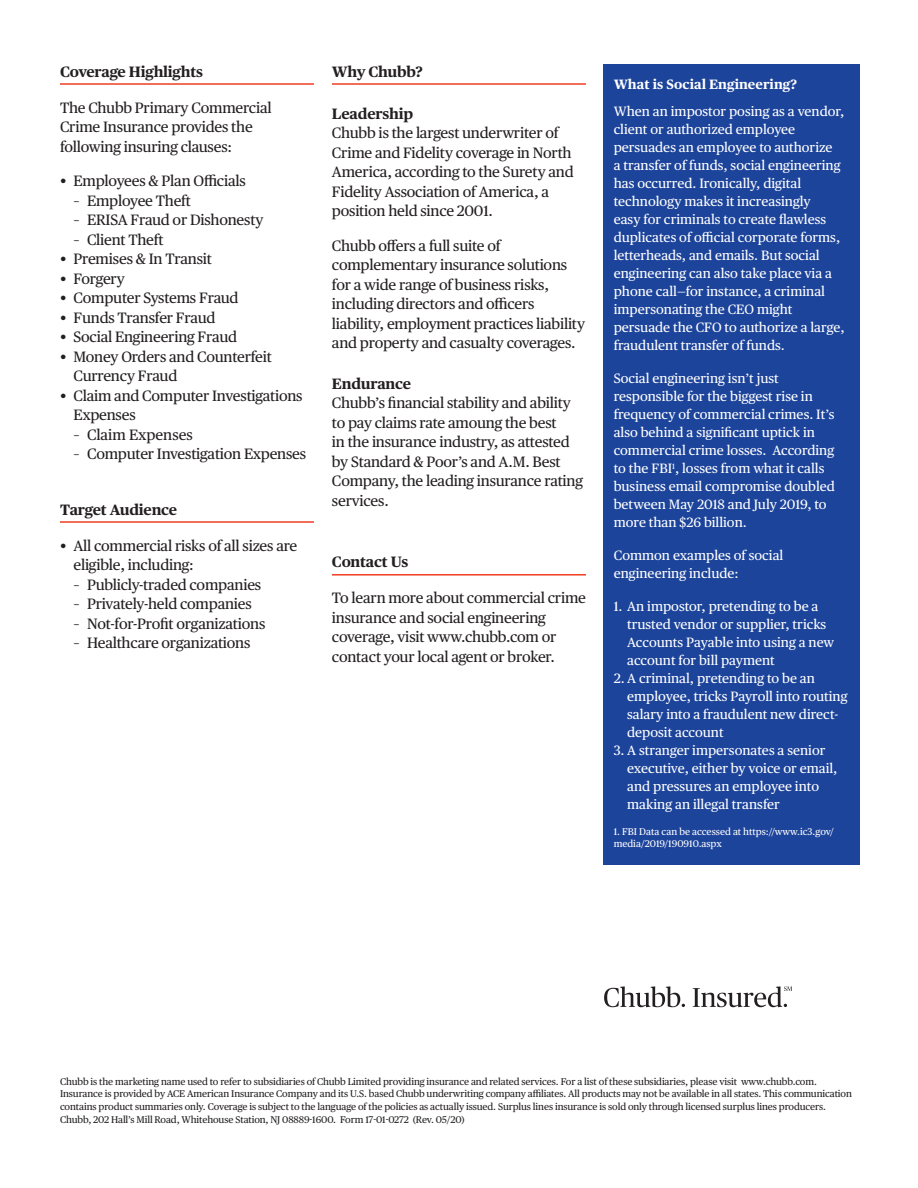
<style>
.page{position:relative;width:918px;height:1188px;background:#fff}
.page>*{position:absolute;margin:0;border:0;box-sizing:border-box;transform-origin:0 0}
.Body_Copy_Black{font:15px/19.5px "Chubb Publico Text";letter-spacing:-.015em;color:#231f20}
.Headings_Red_Rule{font:700 15px "Chubb Publico Text";letter-spacing:-.015em;color:#231f20}
.Header_Black{font:700 15px "Chubb Publico Text";letter-spacing:-.015em;color:#231f20}
.Body_Copy_KO{font:13.5px/18px "Chubb Publico Text";color:#fff}
.Header_KO{font:700 13.5px "Chubb Publico Text";color:#fff}
.Legal{font:9.75px/12.8px "Chubb Publico Text";letter-spacing:-.01em;color:#231f20}
.Legal_KO{font:9.75px/12.8px "Chubb Publico Text";color:#fff}
</style>
<div class="page">
<hr style="left:60px;top:83px;width:254px;height:2px;background:#ef3e22">
<hr style="left:60px;top:521px;width:254px;height:2px;background:#ef3e22">
<hr style="left:332px;top:83px;width:254px;height:2px;background:#ef3e22">
<hr style="left:332px;top:574px;width:254px;height:2px;background:#ef3e22">
<svg style="left:604px;top:986px;width:81px;height:21px"></svg>
<svg style="left:693px;top:986px;width:99px;height:21px"></svg>
<div style="left:603px;top:65px;width:256px;height:800px;background:#1d449b"></div>
<p class="Headings_Red_Rule" style="left:60px;top:60px;width:144px">Coverage Highlights</p>
<p class="Body_Copy_Black" style="left:60px;top:97px;width:213px">The Chubb Primary Commercial<br>Crime Insurance provides the following insuring clauses:</p>
<p class="Body_Copy_Black" style="left:60px;top:170px;width:187px">• Employees &amp; Plan Officials</p>
<p class="Body_Copy_Black" style="left:74px;top:190px;width:119px">– Employee Theft</p>
<p class="Body_Copy_Black" style="left:74px;top:209px;width:192px">– ERISA Fraud or Dishonesty</p>
<p class="Body_Copy_Black" style="left:74px;top:229px;width:91px">– Client Theft</p>
<p class="Body_Copy_Black" style="left:60px;top:248px;width:153px">• Premises &amp; In Transit</p>
<p class="Body_Copy_Black" style="left:60px;top:268px;width:66px">• Forgery</p>
<p class="Body_Copy_Black" style="left:60px;top:287px;width:180px">• Computer Systems Fraud</p>
<p class="Body_Copy_Black" style="left:60px;top:307px;width:157px">• Funds Transfer Fraud</p>
<p class="Body_Copy_Black" style="left:60px;top:326px;width:179px">• Social Engineering Fraud</p>
<p class="Body_Copy_Black" style="left:74px;top:346px;width:200px;text-indent:-14px">• Money Orders and Counterfeit<br>Currency Fraud</p>
<p class="Body_Copy_Black" style="left:74px;top:385px;width:231px;text-indent:-14px">• Claim and Computer Investigations<br>Expenses</p>
<p class="Body_Copy_Black" style="left:74px;top:424px;width:121px">– Claim Expenses</p>
<p class="Body_Copy_Black" style="left:74px;top:443px;width:234px">– Computer Investigation Expenses</p>
<p class="Headings_Red_Rule" style="left:60px;top:498px;width:119px">Target Audience</p>
<p class="Body_Copy_Black" style="left:74px;top:535px;width:225px;text-indent:-14px">• All commercial risks of all sizes are eligible, including:</p>
<p class="Body_Copy_Black" style="left:74px;top:574px;width:189px">– Publicly-traded companies</p>
<p class="Body_Copy_Black" style="left:74px;top:593px;width:180px">– Privately-held companies</p>
<p class="Body_Copy_Black" style="left:74px;top:613px;width:193px">– Not-for-Profit organizations</p>
<p class="Body_Copy_Black" style="left:74px;top:632px;width:178px">– Healthcare organizations</p>
<p class="Headings_Red_Rule" style="left:332px;top:60px;width:92px">Why Chubb?</p>
<p class="Header_Black" style="left:332px;top:102px;width:83px">Leadership</p>
<p class="Body_Copy_Black" style="left:332px;top:122px;width:243px">Chubb is the largest underwriter of Crime and Fidelity coverage in North America, according to the Surety and Fidelity Association of America, a position held since 2001.</p>
<p class="Body_Copy_Black" style="left:332px;top:235px;width:255px">Chubb offers a full suite of complementary insurance solutions for a wide range of business risks, including directors and officers liability, employment practices liability and property and casualty coverages.</p>
<p class="Header_Black" style="left:332px;top:372px;width:81px">Endurance</p>
<p class="Body_Copy_Black" style="left:332px;top:392px;width:253px">Chubb’s financial stability and ability to pay claims rate amoung the best<br>in the insurance industry, as attested by Standard &amp; Poor’s and A.M. Best<br>Company, the leading insurance rating services.</p>
<p class="Headings_Red_Rule" style="left:332px;top:550px;width:78px">Contact Us</p>
<p class="Body_Copy_Black" style="left:332px;top:587px;width:256px">To learn more about commercial crime insurance and social engineering coverage, visit www.chubb.com or contact your local agent or broker.</p>
<p class="Header_KO" style="left:614px;top:74px;width:185px">What is Social Engineering?</p>
<p class="Body_Copy_KO" style="left:614px;top:102px;width:232px">When an impostor posing as a vendor, client or authorized employee persuades an employee to authorize<br>a transfer of funds, social engineering has occurred. Ironically, digital technology makes it increasingly<br>easy for criminals to create flawless duplicates of official corporate forms, letterheads, and emails. But social engineering can also take place via a phone call—for instance, a criminal impersonating the CEO might persuade the CFO to authorize a large, fraudulent transfer of funds.</p>
<p class="Body_Copy_KO" style="left:614px;top:369px;width:223px">Social engineering isn’t just responsible for the biggest rise in frequency of commercial crimes. It’s also behind a significant uptick in commercial crime losses. According to the FBI<sup>1</sup>, losses from what it calls business email compromise doubled between May 2018 and July 2019, to more than $26 billion.</p>
<p class="Body_Copy_KO" style="left:614px;top:546px;width:171px">Common examples of social engineering include:</p>
<p class="Body_Copy_KO" style="left:627px;top:597px;width:209px;text-indent:-14px">1. An impostor, pretending to be a trusted vendor or supplier, tricks<br>Accounts Payable into using a new account for bill payment</p>
<p class="Body_Copy_KO" style="left:627px;top:669px;width:222px;text-indent:-14px">2. A criminal, pretending to be an employee, tricks Payroll into routing salary into a fraudulent new direct&shy;deposit account</p>
<p class="Body_Copy_KO" style="left:627px;top:741px;width:212px;text-indent:-14px">3. A stranger impersonates a senior executive, either by voice or email, and pressures an employee into making an illegal transfer</p>
<p class="Legal_KO" style="left:614px;top:824px;width:222px">1. FBI Data can be accessed at https://www.ic3.gov/ media/2019/190910.aspx</p>
<p class="Legal" style="left:60px;top:1074px;width:793px">Chubb is the marketing name used to refer to subsidiaries of Chubb Limited providing insurance and related services. For a list of these subsidiaries, please visit www.chubb.com.<br>Insurance is provided by ACE American Insurance Company and its U.S. based Chubb underwriting company affiliates. All products may not be available in all states. This communication contains product summaries only. Coverage is subject to the language of the policies as actually issued. Surplus lines insurance is sold only through licensed surplus lines producers.<br>Chubb, 202 Hall’s Mill Road, Whitehouse Station, NJ 08889-1600. Form 17-01-0272 (Rev. 05/20)</p>
</div>
